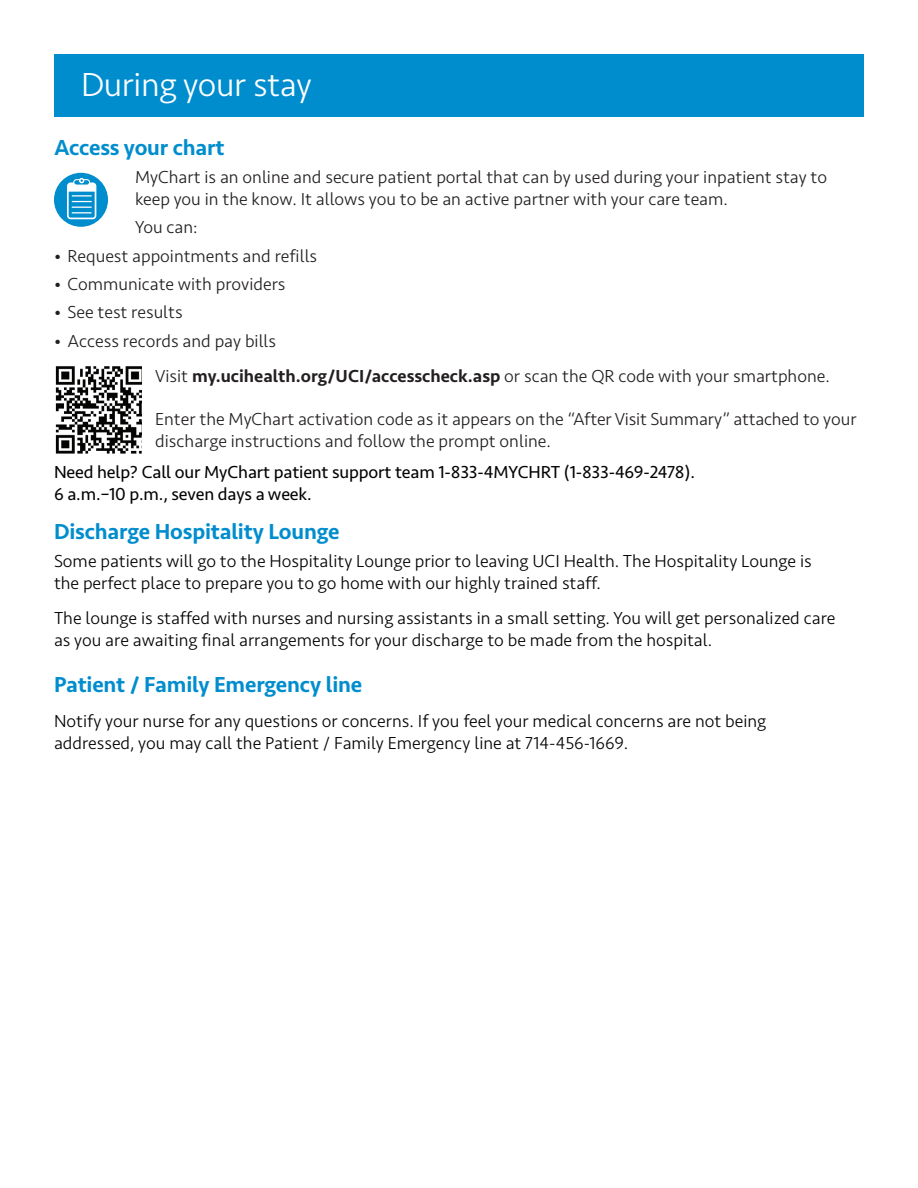
<style>
.page{position:relative;width:918px;height:1188px;background:#fff}
.page>*{position:absolute;margin:0;border:0;box-sizing:border-box;transform-origin:0 0}
.t1{font:300 34.5px "Seravek Basic";letter-spacing:-.01em;color:#fff}
.t2{font:500 22.5px "Seravek Basic";letter-spacing:-.01em;color:#008dce}
.t3{font:300 18px/21.6px "Seravek Basic";color:#040503}
.t4{font:300 18px/21.6px "Seravek Basic";color:#231f20}
.t5{font:18px/21.6px "Seravek Basic";letter-spacing:-.01em;color:#040503}
.s1{font-weight:500}
</style>
<div class="page">
<div style="left:54px;top:54px;width:810px;height:63px;background:#008dce"></div>
<div style="left:54px;top:173px;width:54px;height:54px;background:#008dce;border-radius:50%"></div>
<svg style="left:67px;top:178px;width:29px;height:41px"></svg>
<img style="left:55px;top:366px;width:87px;height:88px">
<h1 class="t1" style="left:81px;top:65px;width:232px">During your stay</h1>
<p class="t2" style="left:54px;top:134px;width:172px">Access your chart</p>
<p class="t4" style="left:135px;top:167px;width:694px">MyChart is an online and secure patient portal that can by used during your inpatient stay to keep you in the know. It allows you to be an active partner with your care team.</p>
<p class="t4" style="left:135px;top:217px;width:64px">You can:</p>
<p class="t4" style="left:54px;top:245px;width:265px">• Request appointments and refills</p>
<p class="t4" style="left:54px;top:273px;width:233px">• Communicate with providers</p>
<p class="t4" style="left:54px;top:302px;width:130px">• See test results</p>
<p class="t4" style="left:155px;top:323px;width:676px;line-height:35.1px;text-indent:-101px">• Access records and pay bills<br>Visit <span class="s1">my.ucihealth.org/UCI/accesscheck.asp</span> or scan the QR code with your smartphone.</p>
<p class="t4" style="left:155px;top:408px;width:703px">Enter the MyChart activation code as it appears on the “After Visit Summary” attached to your discharge instructions and follow the prompt online.</p>
<p class="t5" style="left:54px;top:461px;width:643px">Need help? Call our MyChart patient support team 1-833-4MYCHRT (1-833-469-2478).<br>6 a.m.–10 p.m., seven days a week.</p>
<p class="t2" style="left:54px;top:518px;width:287px">Discharge Hospitality Lounge</p>
<p class="t3" style="left:54px;top:550px;width:759px">Some patients will go to the Hospitality Lounge prior to leaving UCI Health. The Hospitality Lounge is the perfect place to prepare you to go home with our highly trained staff.</p>
<p class="t3" style="left:54px;top:608px;width:783px">The lounge is staffed with nurses and nursing assistants in a small setting. You will get personalized care as you are awaiting final arrangements for your discharge to be made from the hospital.</p>
<p class="t2" style="left:54px;top:670px;width:310px">Patient / Family Emergency line</p>
<p class="t3" style="left:54px;top:710px;width:714px">Notify your nurse for any questions or concerns. If you feel your medical concerns are not being addressed, you may call the Patient / Family Emergency line at 714-456-1669.</p>
</div>
